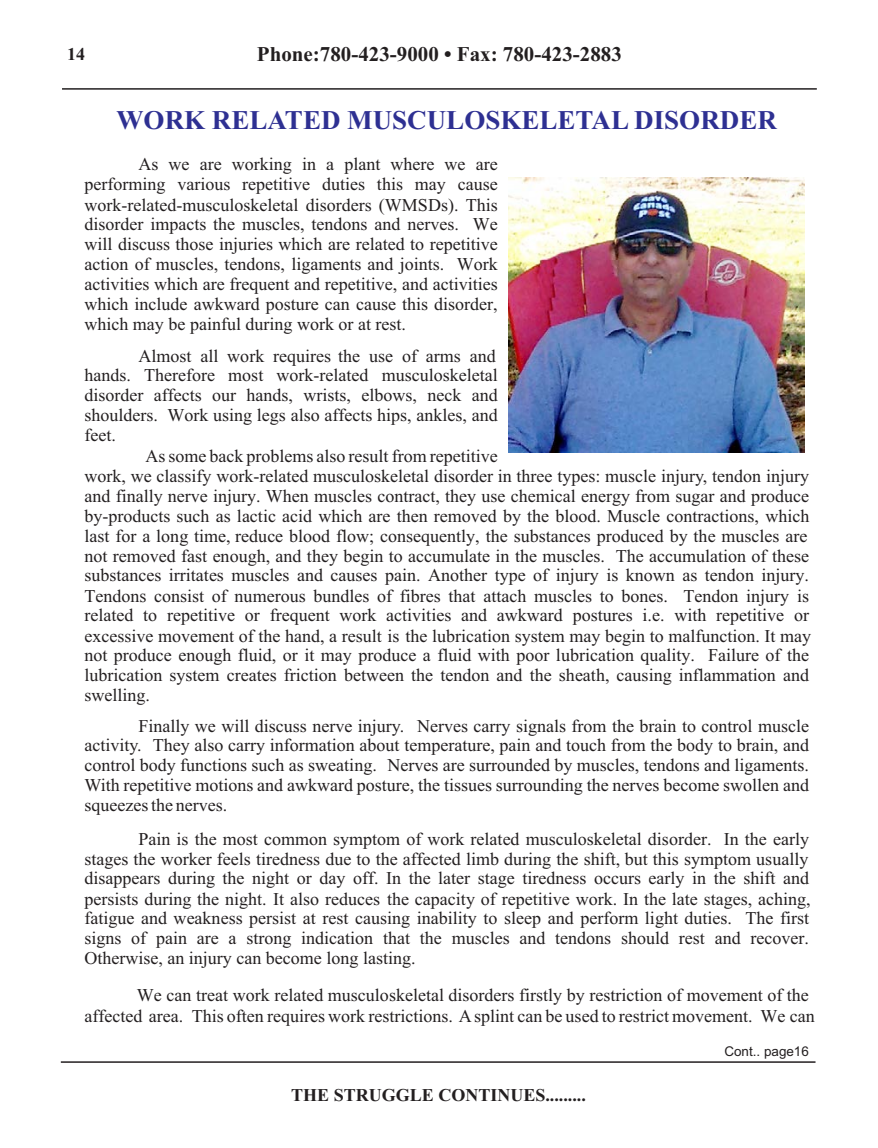
<style>
.page{position:relative;width:878px;height:1148px;background:#fff}
.page>*{position:absolute;margin:0;border:0;box-sizing:border-box;transform-origin:0 0}
.t1{font:700 27px "Times New Roman";color:#2e3092}
.t2{font:700 21px "Times New Roman";color:#231f20}
.t3{font:18px/20px "Times New Roman";color:#231f20;text-align:justify}
.t4{font:700 18px "Times New Roman";color:#231f20}
.t5{font:13.5px "Arial";color:#231f20}
</style>
<div class="page">
<img style="left:508px;top:177px;width:296px;height:275px">
<hr style="left:61px;top:1061px;width:754px;height:1px;background:#231f20">
<hr style="left:62px;top:88px;width:754px;height:2px;background:#231f20">
<p class="t4" style="left:67px;top:41px;width:19px">14</p>
<p class="t2" style="left:257px;top:40px;width:366px">Phone:780-423-9000 • Fax: 780-423-2883</p>
<h1 class="t1" style="left:117px;top:101px;width:661px">WORK RELATED MUSCULOSKELETAL DISORDER</h1>
<p class="t3" style="left:84px;top:154px;width:415px;text-indent:54px">As we are working in a plant where we are performing various repetitive duties this may cause work-related-musculoskeletal disorders (WMSDs). This disorder impacts the muscles, tendons and nerves. We will discuss those injuries which are related to repetitive action of muscles, tendons, ligaments and joints. Work activities which are frequent and repetitive, and activities which include awkward posture can cause this disorder, which may be painful during work or at rest.</p>
<p class="t3" style="left:84px;top:345px;width:415px;text-indent:54px">Almost all work requires the use of arms and hands. Therefore most work-related musculoskeletal disorder affects our hands, wrists, elbows, neck and shoulders. Work using legs also affects hips, ankles, and feet.</p>
<p class="t3" style="left:84px;top:445px;width:728px;text-align:left;text-indent:61px">As some back problems also result from repetitive<br>work, we classify work-related musculoskeletal disorder in three types: muscle injury, tendon injury and finally nerve injury. When muscles contract, they use chemical energy from sugar and produce by-products such as lactic acid which are then removed by the blood. Muscle contractions, which last for a long time, reduce blood flow; consequently, the substances produced by the muscles are not removed fast enough, and they begin to accumulate in the muscles. The accumulation of these substances irritates muscles and causes pain. Another type of injury is known as tendon injury.<br>Tendons consist of numerous bundles of fibres that attach muscles to bones. Tendon injury is related to repetitive or frequent work activities and awkward postures i.e. with repetitive or excessive movement of the hand, a result is the lubrication system may begin to malfunction. It may not produce enough fluid, or it may produce a fluid with poor lubrication quality. Failure of the lubrication system creates friction between the tendon and the sheath, causing inflammation and swelling.</p>
<p class="t3" style="left:84px;top:715px;width:726px;text-indent:54px">Finally we will discuss nerve injury. Nerves carry signals from the brain to control muscle activity. They also carry information about temperature, pain and touch from the body to brain, and control body functions such as sweating. Nerves are surrounded by muscles, tendons and ligaments.<br>With repetitive motions and awkward posture, the tissues surrounding the nerves become swollen and squeezes the nerves.</p>
<p class="t3" style="left:84px;top:828px;width:727px;text-align:left;text-indent:54px">Pain is the most common symptom of work related musculoskeletal disorder. In the early stages the worker feels tiredness due to the affected limb during the shift, but this symptom usually disappears during the night or day off. In the later stage tiredness occurs early in the shift and persists during the night. It also reduces the capacity of repetitive work. In the late stages, aching, fatigue and weakness persist at rest causing inability to sleep and perform light duties. The first signs of pain are a strong indication that the muscles and tendons should rest and recover.<br>Otherwise, an injury can become long lasting.</p>
<p class="t3" style="left:84px;top:983px;width:732px;line-height:21.5px;text-indent:53px">We can treat work related musculoskeletal disorders firstly by restriction of movement of the affected area. This often requires work restrictions. A splint can be used to restrict movement. We can</p>
<p class="t5" style="left:724px;top:1042px;width:86px">Cont.. page16</p>
<p class="t4" style="left:291px;top:1082px;width:296px">THE STRUGGLE CONTINUES.........</p>
</div>
